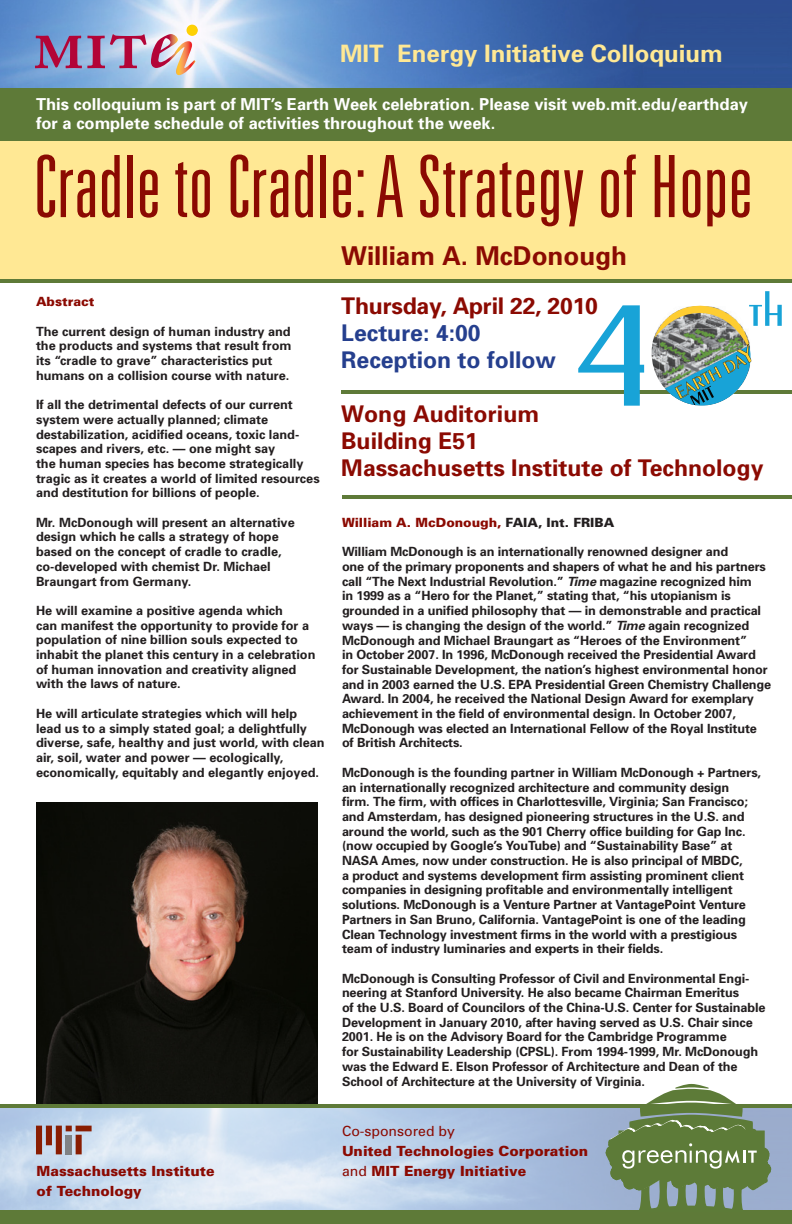
<style>
.page{position:relative;width:792px;height:1224px;background:#fff}
.page>*{position:absolute;margin:0;border:0;box-sizing:border-box;transform-origin:0 0}
.date{font:300 ultra-condensed 86px "Univers";letter-spacing:.01em;color:#8b0a02}
.date-2{font:700 26px "Univers";color:#8b0a02}
.t1{font:700 24px "Univers";color:#ffe894}
.t2{font:700 23px "Univers";color:#8b0a02}
.t3{font:700 23px "Univers";color:#253f8e}
.reduced_size_text{font:700 16.5px/19px "Univers";color:#fff}
.date-3{font:900 14px/20px "Univers";color:#8b0a02}
.t4{font:700 12.7px/14.7px "Univers";letter-spacing:-.01em;color:#231f20}
.date-4{font:900 12.7px "Univers";color:#8b0a02}
.s1{font-style:inherit}
.s2{color:#231f20}
.s3{font-style:italic}
.s4{font-weight:400}
</style>
<div class="page">
<img style="left:36px;top:803px;width:282px;height:302px">
<img style="left:0;top:0;width:792px;height:88px">
<div style="left:0;top:90px;width:792px;height:190px;background:#ffe894"></div>
<svg style="left:35px;top:25px;width:163px;height:50px;background:#ac99b9"></svg>
<div style="left:187px;top:25px;width:11px;height:11px;background:#fed105;border-radius:50%"></div>
<img style="left:0;top:1108px;width:792px;height:103px">
<svg style="left:36px;top:1126px;width:56px;height:28px"></svg>
<div style="left:66px;top:1135px;width:6px;height:19px;background:#808285"></div>
<div style="left:0;top:88px;width:792px;height:53px;background:#5e7a38"></div>
<hr style="left:0;top:279px;width:792px;height:3px;background:#5e7a38">
<hr style="left:342px;top:390px;width:450px;height:4px;background:#5e7a38">
<hr style="left:342px;top:495px;width:450px;height:3px;background:#5e7a38">
<hr style="left:0;top:1105px;width:792px;height:3px;background:#5e7a38">
<div style="left:0;top:1211px;width:792px;height:13px;background:#5e7a38"></div>
<svg style="left:578px;top:305px;width:66px;height:101px"></svg>
<img style="left:652px;top:337px;width:2px;height:31px">
<svg style="left:654px;top:291px;width:128px;height:115px"></svg>
<svg style="left:605px;top:1084px;width:171px;height:127px"></svg>
<p class="t1" style="left:340px;top:38px;width:384px"><span class="s1">MIT</span> Energy Initiative Colloquium</p>
<p class="reduced_size_text" style="left:36px;top:94px;width:714px">This colloquium is part of MIT’s Earth Week celebration. Please visit web.mit.edu/earthday for a complete schedule of activities throughout the week.</p>
<p class="date" style="left:33px;top:142px;width:721px">Cradle to Cradle: A Strategy of Hope</p>
<p class="date-2" style="left:341px;top:239px;width:288px">William A. McDonough</p>
<p class="date-4" style="left:36px;top:294px;width:60px">Abstract</p>
<p class="t4" style="left:36px;top:323px;width:257px">The current design of human industry and the products and systems that result from its “cradle to grave” characteristics put humans on a collision course with nature.</p>
<p class="t4" style="left:36px;top:397px;width:285px">If all the detrimental defects of our current system were actually planned; climate destabilization, acidified oceans, toxic land&shy;scapes and rivers, etc. — one might say<br>the human species has become strategically tragic as it creates a world of limited resources and destitution for billions of people.</p>
<p class="t4" style="left:36px;top:514px;width:260px">Mr. McDonough will present an alternative design which he calls a strategy of hope based on the concept of cradle to cradle, co-developed with chemist Dr. Michael Braungart from Germany.</p>
<p class="t4" style="left:36px;top:603px;width:281px">He will examine a positive agenda which<br>can manifest the opportunity to provide for a population of nine billion souls expected to inhabit the planet this century in a celebration of human innovation and creativity aligned with the laws of nature.</p>
<p class="t4" style="left:36px;top:706px;width:290px">He will articulate strategies which will help lead us to a simply stated goal; a delightfully diverse, safe, healthy and just world, with clean air, soil, water and power — ecologically, economically, equitably and elegantly enjoyed.</p>
<p class="date-3" style="left:36px;top:1161px;width:180px">Massachusetts Institute of Technology</p>
<p class="t2" style="left:341px;top:291px;width:258px">Thursday, April 22, 2010</p>
<p class="t3" style="left:341px;top:318px;width:141px">Lecture: 4:00</p>
<p class="t3" style="left:341px;top:345px;width:216px">Reception to follow</p>
<p class="t2" style="left:341px;top:399px;width:199px">Wong Auditorium</p>
<p class="t2" style="left:341px;top:426px;width:138px">Building E51</p>
<p class="t2" style="left:341px;top:453px;width:424px">Massachusetts Institute of Technology</p>
<p class="date-4" style="left:342px;top:515px;width:274px">William A. McDonough, <span class="s2">FAIA, Int. FRIBA</span></p>
<p class="t4" style="left:342px;top:544px;width:431px">William McDonough is an internationally renowned designer and<br>one of the primary proponents and shapers of what he and his partners call “The Next Industrial Revolution.” <span class="s3">Time</span> magazine recognized him<br>in 1999 as a “Hero for the Planet,” stating that, “his utopianism is grounded in a unified philosophy that — in demonstrable and practical ways — is changing the design of the world.” <span class="s3">Time</span> again recognized McDonough and Michael Braungart as “Heroes of the Environment”<br>in October 2007. In 1996, McDonough received the Presidential Award for Sustainable Development, the nation’s highest environmental honor and in 2003 earned the U.S. EPA Presidential Green Chemistry Challenge Award. In 2004, he received the National Design Award for exemplary achievement in the field of environmental design. In October 2007, McDonough was elected an International Fellow of the Royal Institute of British Architects.</p>
<p class="t4" style="left:342px;top:765px;width:421px">McDonough is the founding partner in William McDonough + Partners, an internationally recognized architecture and community design<br>firm. The firm, with offices in Charlottesville, Virginia; San Francisco; and Amsterdam, has designed pioneering structures in the U.S. and around the world, such as the 901 Cherry office building for Gap Inc. (now occupied by Google’s YouTube) and “Sustainability Base” at NASA Ames, now under construction. He is also principal of MBDC,<br>a product and systems development firm assisting prominent client companies in designing profitable and environmentally intelligent solutions. McDonough is a Venture Partner at VantagePoint Venture Partners in San Bruno, California. VantagePoint is one of the leading Clean Technology investment firms in the world with a prestigious team of industry luminaries and experts in their fields.</p>
<p class="t4" style="left:342px;top:970px;width:425px">McDonough is Consulting Professor of Civil and Environmental Engi&shy;neering at Stanford University. He also became Chairman Emeritus<br>of the U.S. Board of Councilors of the China-U.S. Center for Sustainable Development in January 2010, after having served as U.S. Chair since 2001. He is on the Advisory Board for the Cambridge Programme<br>for Sustainability Leadership (CPSL). From 1994-1999, Mr. McDonough was the Edward E. Elson Professor of Architecture and Dean of the School of Architecture at the University of Virginia.</p>
<p class="date-3" style="left:342px;top:1121px;width:248px"><span class="s4">Co-sponsored by<br></span>United Technologies Corporation <span class="s4">and</span> MIT Energy Initiative</p>
</div>
